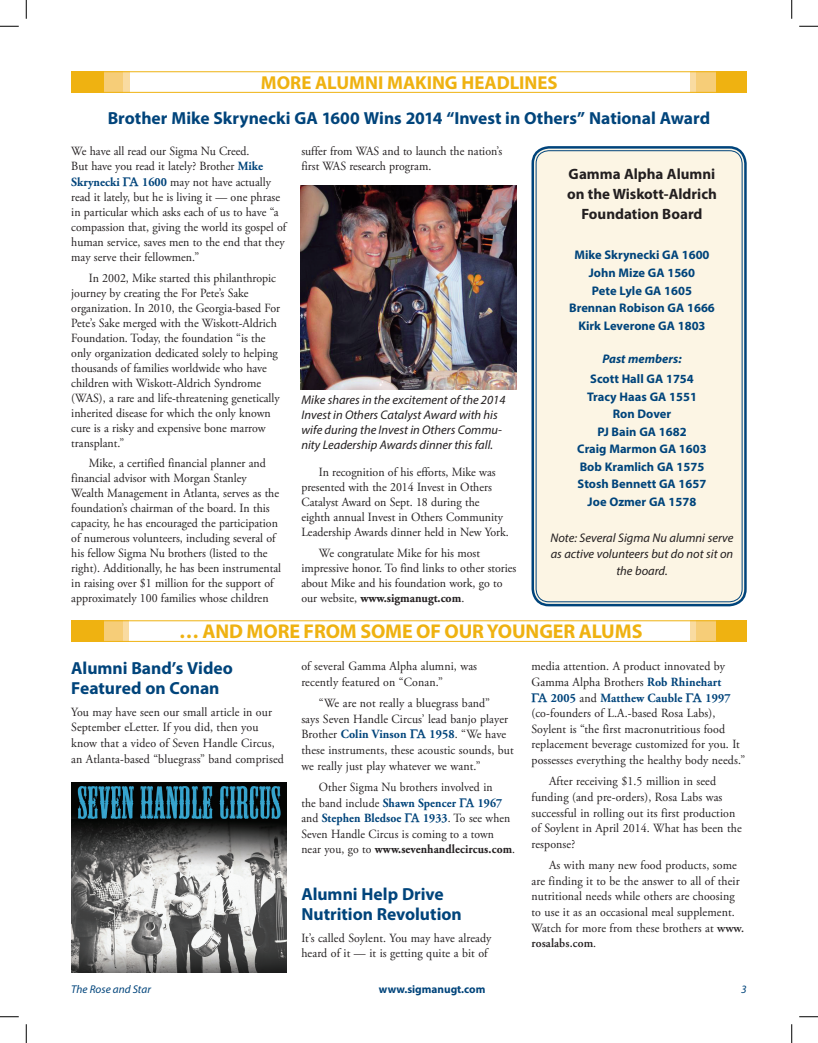
<style>
.page{position:relative;width:818px;height:1043px;background:#fff}
.page>*{position:absolute;margin:0;border:0;box-sizing:border-box;transform-origin:0 0}
.t1{font:700 20px "Myriad Pro";letter-spacing:-.005em;color:#efb211}
.t2{font:700 18.75px "Myriad Pro";color:#efb211}
.t3{font:700 17.5px/20px "Myriad Pro";color:#00447b}
.t4{font:700 15px/20px "Myriad Pro";color:#231f20;text-align:center}
.t5{font:12.5px/15px "Adobe Garamond Pro";color:#231f20;scale:.95 1}
.t6{font:italic 12.5px/15px "Myriad Pro";color:#231f20;text-align:center}
.t7{font:700 12.5px/17.5px "Myriad Pro";color:#00447b;text-align:center}
.t8{font:12.5px/15.6px "Adobe Garamond Pro";color:#231f20;scale:.93 1}
.t9{font:italic 700 12.5px "Myriad Pro";color:#00447b}
.t10{font:700 11.25px "Myriad Pro";color:#00447b}
.t11{font:italic 11.25px "Myriad Pro";color:#00447b}
.s1{font-weight:700;color:#00447b}
.s2{font-family:"Greek";font-weight:700;color:#00447b}
.s3{font-weight:700}
.s4{font-weight:600}
</style>
<div class="page">
<svg style="left:122px;top:73px;width:7px;height:18px"></svg>
<div style="left:92px;top:71px;width:30px;height:22px;background:#f6cd78"></div>
<div style="left:71px;top:71px;width:32px;height:22px;background:#efb211"></div>
<div style="left:690px;top:71px;width:30px;height:22px;background:#f9dba1"></div>
<div style="left:696px;top:71px;width:30px;height:22px;background:#f6cd78"></div>
<div style="left:716px;top:71px;width:30px;height:22px;background:#efb211"></div>
<div style="left:71px;top:71px;width:675px;height:22px;border:1px solid #efb211"></div>
<svg style="left:122px;top:622px;width:7px;height:18px"></svg>
<div style="left:92px;top:620px;width:30px;height:22px;background:#f6cd78"></div>
<div style="left:71px;top:620px;width:32px;height:22px;background:#efb211"></div>
<div style="left:690px;top:620px;width:30px;height:22px;background:#f9dba1"></div>
<div style="left:696px;top:620px;width:30px;height:22px;background:#f6cd78"></div>
<div style="left:716px;top:620px;width:30px;height:22px;background:#efb211"></div>
<div style="left:71px;top:620px;width:675px;height:22px;border:1px solid #efb211"></div>
<div style="left:534px;top:149px;width:210px;height:455px;background:#fcf5e4;border-radius:15px"></div>
<div style="left:531px;top:146px;width:215px;height:460px;border:2px solid #00447b;border-radius:16px"></div>
<div style="left:535px;top:150px;width:207px;height:452px;border:1px solid #00447b;border-radius:13px"></div>
<img style="left:300px;top:186px;width:217px;height:204px">
<img style="left:71px;top:782px;width:216px;height:190px">
<svg style="left:0;top:25px;width:19px;height:2px"></svg>
<svg style="left:799px;top:25px;width:19px;height:2px"></svg>
<svg style="left:0;top:1016px;width:19px;height:1px"></svg>
<svg style="left:799px;top:1016px;width:19px;height:1px"></svg>
<svg style="left:25px;top:0;width:2px;height:19px"></svg>
<svg style="left:25px;top:1024px;width:2px;height:18px"></svg>
<svg style="left:791px;top:0;width:1px;height:19px"></svg>
<svg style="left:791px;top:1024px;width:1px;height:18px"></svg>
<h2 class="t2" style="left:261px;top:71px;width:298px">MORE ALUMNI MAKING HEADLINES</h2>
<h3 class="t3" style="left:108px;top:108px;width:604px">Brother Mike Skrynecki GA 1600 Wins 2014 “Invest in Others” National Award</h3>
<p class="t5" style="left:71px;top:144px;width:228px">We have all read our Sigma Nu Creed.<br>But have you read it lately? Brother <span class="s1">Mike Skrynecki</span> <span class="s2">GA</span> <span class="s1">1600</span> may not have actually read it lately, but he is living it — one phrase in particular which asks each of us to have “a compassion that, giving the world its gospel of human service, saves men to the end that they may serve their fellowmen.”</p>
<p class="t5" style="left:71px;top:270px;width:221px;text-indent:18px">In 2002, Mike started this philanthropic journey by creating the For Pete’s Sake organization. In 2010, the Georgia-based For Pete’s Sake merged with the Wiskott-Aldrich Foundation. Today, the foundation “is the only organization dedicated solely to helping thousands of families worldwide who have children with Wiskott-Aldrich Syndrome (WAS), a rare and life-threatening genetically inherited disease for which the only known cure is a risky and expensive bone marrow transplant.”</p>
<p class="t5" style="left:71px;top:456px;width:222px;text-indent:18px">Mike, a certified financial planner and financial advisor with Morgan Stanley Wealth Management in Atlanta, serves as the foundation’s chairman of the board. In this capacity, he has encouraged the participation of numerous volunteers, including several of his fellow Sigma Nu brothers (listed to the right). Additionally, he has been instrumental in raising over $1 million for the support of approximately 100 families whose children</p>
<p class="t5" style="left:301px;top:144px;width:213px">suffer from WAS and to launch the nation’s first WAS research program.</p>
<p class="t6" style="left:301px;top:392px;width:206px;text-align:left">Mike shares in the excitement of the 2014<br>Invest in Others Catalyst Award with his wife during the Invest in Others Commu&shy;nity Leadership Awards dinner this fall.</p>
<p class="t5" style="left:301px;top:465px;width:220px;text-indent:18px">In recognition of his efforts, Mike was presented with the 2014 Invest in Others Catalyst Award on Sept. 18 during the eighth annual Invest in Others Community Leadership Awards dinner held in New York.</p>
<p class="t5" style="left:301px;top:545px;width:228px;text-indent:18px">We congratulate Mike for his most impressive honor. To find links to other stories about Mike and his foundation work, go to our website, <span class="s3">www.sigmanugt.com</span>.</p>
<p class="t4" style="left:567px;top:164px;width:151px">Gamma Alpha Alumni on the Wiskott-Aldrich<br>Foundation Board</p>
<p class="t7" style="left:569px;top:246px;width:147px">Mike Skrynecki GA 1600<br>John Mize GA 1560<br>Pete Lyle GA 1605<br>Brennan Robison GA 1666<br>Kirk Leverone GA 1803</p>
<p class="t9" style="left:602px;top:351px;width:81px">Past members:</p>
<p class="t7" style="left:577px;top:370px;width:131px">Scott Hall GA 1754<br>Tracy Haas GA 1551<br>Ron Dover<br>PJ Bain GA 1682<br>Craig Marmon GA 1603<br>Bob Kramlich GA 1575<br>Stosh Bennett GA 1657<br>Joe Ozmer GA 1578</p>
<p class="t6" style="left:550px;top:529px;width:184px;line-height:16.2px">Note: Several Sigma Nu alumni serve as active volunteers but do not sit on the board.</p>
<h1 class="t1" style="left:179px;top:618px;width:464px">… AND MORE FROM SOME OF OUR YOUNGER ALUMS</h1>
<h3 class="t3" style="left:71px;top:658px;width:163px">Alumni Band’s Video<br>Featured on Conan</h3>
<p class="t5" style="left:71px;top:704px;width:225px;line-height:15.6px">You may have seen our small article in our September eLetter. If you did, then you know that a video of Seven Handle Circus, an Atlanta-based “bluegrass” band comprised</p>
<p class="t5" style="left:531px;top:659px;width:226px;line-height:15.6px">media attention. A product innovated by Gamma Alpha Brothers <span class="s1">Rob Rhinehart<br></span><span class="s2">GA</span> <span class="s1">2005</span> and <span class="s1">Matthew Cauble</span> <span class="s2">GA</span> <span class="s1">1997 </span>(co-founders of L.A.-based Rosa Labs), Soylent is “the first macronutritious food replacement beverage customized for you. It possesses everything the healthy body needs.”</p>
<p class="t5" style="left:531px;top:774px;width:223px;line-height:15.6px;text-indent:18px">After receiving $1.5 million in seed funding (and pre-orders), Rosa Labs was successful in rolling out its first production of Soylent in April 2014. What has been the response?</p>
<p class="t5" style="left:531px;top:857px;width:225px;line-height:15.6px;text-indent:18px">As with many new food products, some are finding it to be the answer to all of their nutritional needs while others are choosing to use it as an occasional meal supplement.<br>Watch for more from these brothers at <span class="s4">www. rosalabs.com</span>.</p>
<p class="t5" style="left:301px;top:659px;width:186px;line-height:15.6px">of several Gamma Alpha alumni, was recently featured on “Conan.”</p>
<p class="t5" style="left:301px;top:696px;width:225px;line-height:15.6px;text-indent:18px">“We are not really a bluegrass band”<br>says Seven Handle Circus’ lead banjo player Brother <span class="s1">Colin Vinson</span> <span class="s2">GA</span> <span class="s1">1958</span>. “We have these instruments, these acoustic sounds, but we really just play whatever we want.”</p>
<p class="t8" style="left:301px;top:779px;width:231px;text-indent:17px">Other Sigma Nu brothers involved in<br>the band include <span class="s1">Shawn Spencer</span> <span class="s2">GA</span> <span class="s1">1967 </span>and <span class="s1">Stephen Bledsoe</span> <span class="s2">GA</span> <span class="s1">1933</span>. To see when Seven Handle Circus is coming to a town near you, go to <span class="s3">www.sevenhandlecircus.com</span>.</p>
<h3 class="t3" style="left:301px;top:883px;width:162px">Alumni Help Drive<br>Nutrition Revolution</h3>
<p class="t5" style="left:301px;top:930px;width:202px;line-height:15.6px">It’s called Soylent. You may have already heard of it — it is getting quite a bit of</p>
<p class="t11" style="left:71px;top:982px;width:81px">The Rose and Star</p>
<p class="t10" style="left:379px;top:981px;width:108px">www.sigmanugt.com</p>
<p class="t11" style="left:741px;top:981px;width:7px">3</p>
</div>
